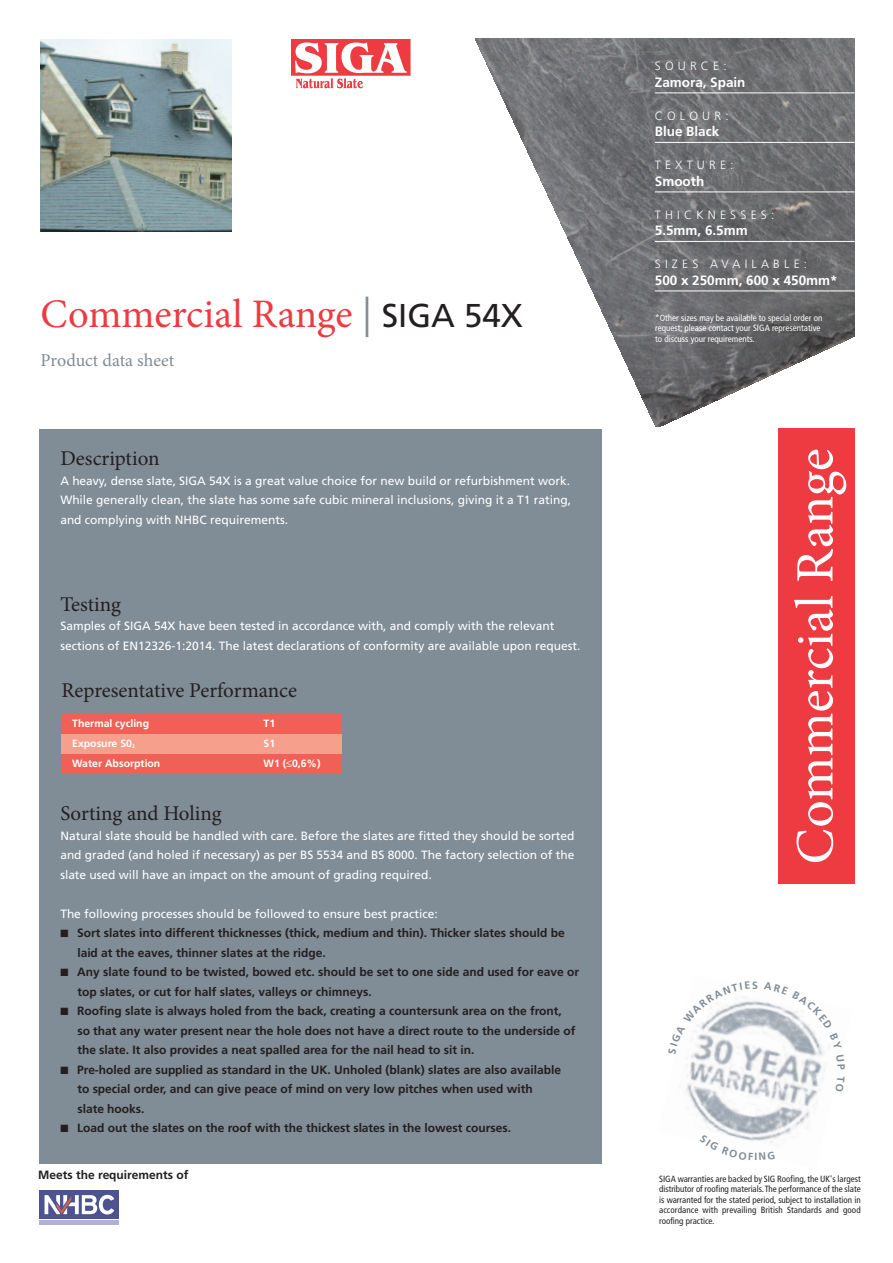
<style>
.page{position:relative;width:893px;height:1263px;background:#fff}
.page>*{position:absolute;margin:0;border:0;box-sizing:border-box;transform-origin:0 0}
.t1{font:54px "Minion Pro";color:#fff}
.t2{font:40.5px "Minion Pro";color:#ee3a41}
.t3{font:21px "Minion Pro";color:#231f20}
.t4{font:18px "Minion Pro";color:#808c96}
.t5{font:700 13.5px "Frutiger";color:#fff}
.t6{font:700 12px/19.5px "Frutiger";color:#231f20}
.t7{font:12px/19.5px "Frutiger";color:#fff;text-align:justify}
.t8{font:300 12px "Frutiger";letter-spacing:.35em;color:#fff}
.t9{font:700 10.5px "Frutiger";color:#fff}
.t10{font:700 10.5px "Frutiger";color:#808c96}
.t11{font:condensed 9px/10.5px "Frutiger";letter-spacing:.01em;color:#231f20;text-align:justify}
.t12{font:condensed 9px/10.5px "Frutiger";color:#fff}
.s1{color:#808c96}
.s2{font-family:"Frutiger";font-size:33px;color:#231f20}
</style>
<div class="page">
<img style="left:475px;top:38px;width:380px;height:389px">
<hr style="left:655px;top:93px;width:200px;height:1px;background:#fff">
<hr style="left:655px;top:142px;width:200px;height:1px;background:#fff">
<hr style="left:655px;top:192px;width:200px;height:1px;background:#fff">
<hr style="left:655px;top:241px;width:200px;height:1px;background:#fff">
<hr style="left:655px;top:291px;width:200px;height:1px;background:#fff">
<img style="left:40px;top:40px;width:192px;height:191px">
<div style="left:291px;top:39px;width:119px;height:36px;background:#ee3a41"></div>
<svg style="left:295px;top:42px;width:112px;height:46px"></svg>
<div style="left:39px;top:429px;width:563px;height:735px;background:#808c96"></div>
<div style="left:61px;top:717px;width:281px;height:53px;background:#f69f8d"></div>
<div style="left:61px;top:714px;width:281px;height:20px;background:#f16056"></div>
<div style="left:61px;top:754px;width:281px;height:20px;background:#f16056"></div>
<div style="left:778px;top:429px;width:77px;height:455px;background:#ee3a41"></div>
<div style="left:39px;top:1190px;width:79px;height:29px;background:#4c5390"></div>
<svg style="left:45px;top:1194px;width:69px;height:21px"></svg>
<hr style="left:39px;top:1220px;width:79px;height:4px;background:#b0b0d1">
<img style="left:686px;top:1001px;width:139px;height:142px">
<svg style="left:700px;top:1135px;width:53px;height:8px"></svg>
<svg style="left:686px;top:996px;width:64px;height:58px"></svg>
<svg style="left:764px;top:1001px;width:61px;height:48px"></svg>
<h2 class="t2" style="left:41px;top:299px;width:484px">Commercial Range <span class="s1">|</span> <span class="s2">SIGA 54X</span></h2>
<h3 class="t4" style="left:41px;top:353px;width:135px">Product data sheet</h3>
<h3 class="t3" style="left:60px;top:451px;width:101px">Description</h3>
<p class="t7" style="left:60px;top:472px;width:512px">A heavy, dense slate, SIGA 54X is a great value choice for new build or refurbishment work.<br>While generally clean, the slate has some safe cubic mineral inclusions, giving it a T1 rating, and complying with NHBC requirements.</p>
<h3 class="t3" style="left:60px;top:596px;width:62px">Testing</h3>
<p class="t7" style="left:60px;top:617px;width:522px">Samples of SIGA 54X have been tested in accordance with, and comply with the relevant sections of EN12326-1:2014. The latest declarations of conformity are available upon request.</p>
<h3 class="t3" style="left:62px;top:682px;width:237px">Representative Performance</h3>
<p class="t9" style="left:72px;top:719px;width:78px">Thermal cycling</p>
<p class="t9" style="left:264px;top:719px;width:13px">T1</p>
<p class="t9" style="left:72px;top:739px;width:64px">Exposure S0<sub>2</sub></p>
<p class="t9" style="left:264px;top:739px;width:13px">S1</p>
<p class="t9" style="left:72px;top:759px;width:90px">Water Absorption</p>
<p class="t9" style="left:264px;top:759px;width:59px">W1 (≤0,6%)</p>
<h3 class="t3" style="left:60px;top:805px;width:163px">Sorting and Holing</h3>
<p class="t7" style="left:60px;top:826px;width:516px">Natural slate should be handled with care. Before the slates are fitted they should be sorted and graded (and holed if necessary) as per BS 5534 and BS 8000. The factory selection of the slate used will have an impact on the amount of grading required.</p>
<p class="t7" style="left:60px;top:904px;width:379px">The following processes should be followed to ensure best practice:</p>
<p class="t6" style="left:77px;top:924px;width:489px;text-indent:-17px">■ Sort slates into different thicknesses (thick, medium and thin). Thicker slates should be laid at the eaves, thinner slates at the ridge.</p>
<p class="t6" style="left:77px;top:963px;width:503px;text-indent:-17px">■ Any slate found to be twisted, bowed etc. should be set to one side and used for eave or top slates, or cut for half slates, valleys or chimneys.</p>
<p class="t6" style="left:77px;top:1002px;width:500px;text-indent:-17px">■ Roofing slate is always holed from the back, creating a countersunk area on the front, so that any water present near the hole does not have a direct route to the underside of the slate. It also provides a neat spalled area for the nail head to sit in.</p>
<p class="t6" style="left:77px;top:1060px;width:485px;text-indent:-17px">■ Pre-holed are supplied as standard in the UK. Unholed (blank) slates are also available to special order, and can give peace of mind on very low pitches when used with slate hooks.</p>
<p class="t6" style="left:60px;top:1119px;width:452px">■ Load out the slates on the roof with the thickest slates in the lowest courses.</p>
<p class="t8" style="left:655px;top:61px;width:73px">SOURCE:</p>
<p class="t5" style="left:655px;top:77px;width:92px">Zamora, Spain</p>
<p class="t8" style="left:655px;top:111px;width:75px">COLOUR:</p>
<p class="t5" style="left:655px;top:126px;width:66px">Blue Black</p>
<p class="t8" style="left:655px;top:160px;width:80px">TEXTURE:</p>
<p class="t5" style="left:655px;top:176px;width:51px">Smooth</p>
<p class="t8" style="left:655px;top:210px;width:121px">THICKNESSES:</p>
<p class="t5" style="left:655px;top:225px;width:94px">5.5mm, 6.5mm</p>
<p class="t8" style="left:655px;top:259px;width:154px">SIZES AVAILABLE:</p>
<p class="t5" style="left:655px;top:275px;width:184px">500 x 250mm, 600 x 450mm*</p>
<p class="t12" style="left:655px;top:313px;width:169px">*Other sizes may be available to special order on request; please contact your SIGA representative to discuss your requirements.</p>
<h1 class="t1" style="left:795px;top:864px;width:418px;rotate:-90deg">Commercial Range</h1>
<p class="t10" style="left:752px;top:981px;width:7px">S</p>
<p class="t10" style="left:754px;top:1152px;width:4px">I</p>
<p class="t6" style="left:38px;top:1166px;width:152px">Meets the requirements of</p>
<p class="t11" style="left:659px;top:1174px;width:203px">SIGA warranties are backed by SIG Roofing, the UK's largest distributor of roofing materials.The performance of the slate is warranted for the stated period, subject to installation in accordance with prevailing British Standards and good roofing practice.</p>
</div>
